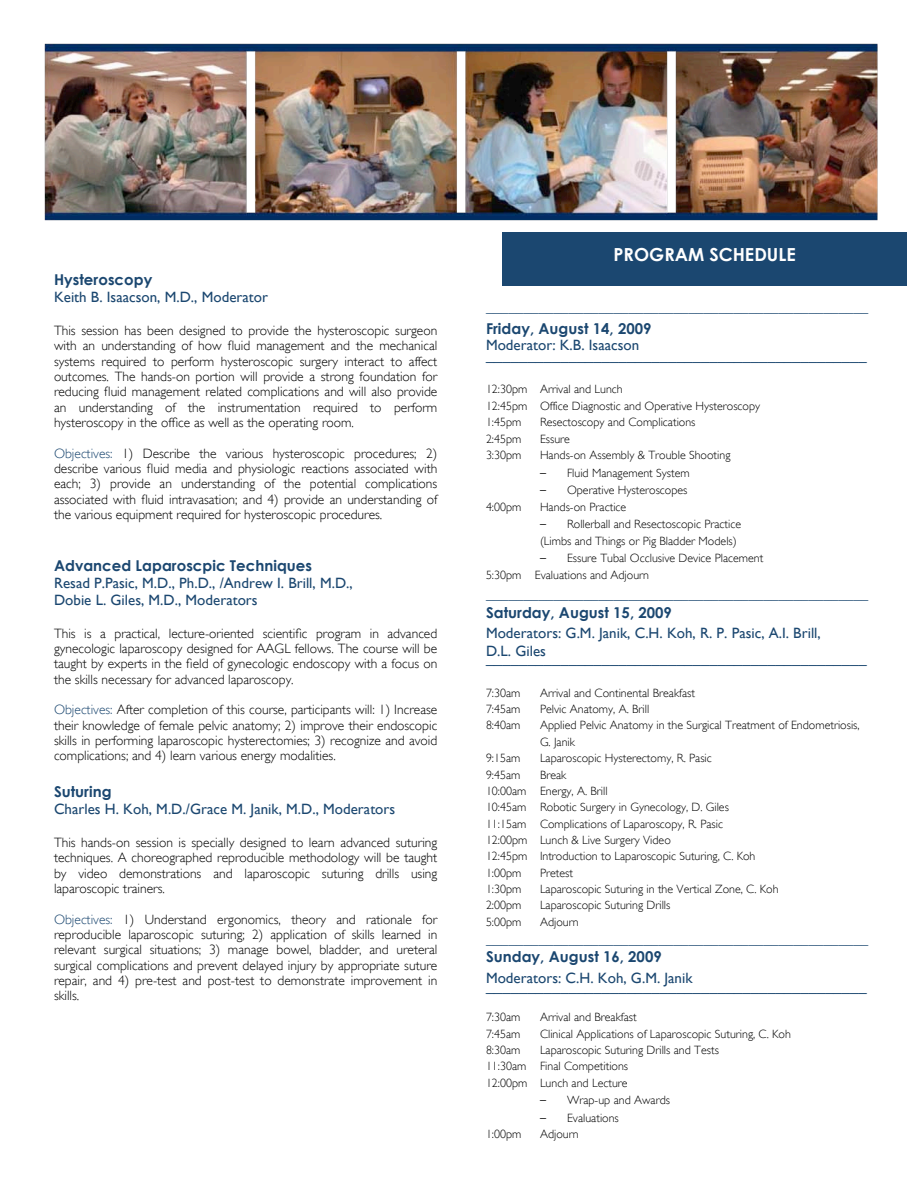
<style>
.page{position:relative;width:918px;height:1188px;background:#fff}
.page>*{position:absolute;margin:0;border:0;box-sizing:border-box;transform-origin:0 0}
.t1{font:700 18px "Century Gothic";color:#fff}
.t2{font:15px/17.2px "Gill Sans";color:#1b4770}
.t3{font:700 15px/18.3px "Century Gothic";letter-spacing:.005em;color:#1b4770}
.t4{font:300 13.5px/15.3px "Gill Sans";color:#000;text-align:justify}
.t5{font:300 12px/16.4px "Gill Sans";color:#000}
.s1{color:#1b4770}
.s2{font-family:"Century Gothic";font-weight:400}
</style>
<div class="page">
<img style="left:44px;top:43px;width:834px;height:178px">
<div style="left:502px;top:232px;width:405px;height:54px;background:#1b4770"></div>
<p class="t3" style="left:54px;top:270px;width:100px">Hysteroscopy</p>
<p class="t2" style="left:54px;top:288px;width:216px">Keith B. Isaacson, M.D., Moderator</p>
<p class="t4" style="left:54px;top:323px;width:385px">This session has been designed to provide the hysteroscopic surgeon with an understanding of how fluid management and the mechanical systems required to perform hysteroscopic surgery interact to affect outcomes. The hands-on portion will provide a strong foundation for reducing fluid management related complications and will also provide an understanding of the instrumentation required to perform hysteroscopy in the office as well as the operating room.</p>
<p class="t4" style="left:54px;top:445px;width:385px"><span class="s1">Objectives:</span> 1) Describe the various hysteroscopic procedures; 2) describe various fluid media and physiologic reactions associated with each; 3) provide an understanding of the potential complications associated with fluid intravasation; and 4) provide an understanding of the various equipment required for hysteroscopic procedures.</p>
<p class="t3" style="left:54px;top:556px;width:260px">Advanced Laparoscpic Techniques</p>
<p class="t2" style="left:54px;top:574px;width:300px">Resad P.Pasic, M.D., Ph.D., /Andrew I. Brill, M.D.,<br>Dobie L. Giles, M.D., Moderators</p>
<p class="t4" style="left:54px;top:626px;width:385px">This is a practical, lecture-oriented scientific program in advanced gynecologic laparoscopy designed for AAGL fellows. The course will be taught by experts in the field of gynecologic endoscopy with a focus on the skills necessary for advanced laparoscopy.</p>
<p class="t4" style="left:54px;top:702px;width:385px"><span class="s1">Objectives:</span> After completion of this course, participants will: 1) Increase their knowledge of female pelvic anatomy; 2) improve their endoscopic skills in performing laparoscopic hysterectomies; 3) recognize and avoid complications; and 4) learn various energy modalities.</p>
<p class="t3" style="left:54px;top:782px;width:59px">Suturing</p>
<p class="t2" style="left:54px;top:800px;width:343px">Charles H. Koh, M.D./Grace M. Janik, M.D., Moderators</p>
<p class="t4" style="left:54px;top:835px;width:385px">This hands-on session is specially designed to learn advanced suturing techniques. A choreographed reproducible methodology will be taught by video demonstrations and laparoscopic suturing drills using laparoscopic trainers.</p>
<p class="t4" style="left:54px;top:912px;width:385px"><span class="s1">Objectives:</span> 1) Understand ergonomics, theory and rationale for reproducible laparoscopic suturing; 2) application of skills learned in relevant surgical situations; 3) manage bowel, bladder, and ureteral surgical complications and prevent delayed injury by appropriate suture repair, and 4) pre-test and post-test to demonstrate improvement in skills.</p>
<h1 class="t1" style="left:614px;top:243px;width:184px">PROGRAM SCHEDULE</h1>
<p class="t3" style="left:486px;top:295px;width:384px;line-height:22px">___________________________________________________<br>Friday, August 14, 2009</p>
<p class="t2" style="left:486px;top:336px;width:155px">Moderator: K.B. Isaacson</p>
<p class="t2" style="left:486px;top:346px;width:382px">______________________________________________</p>
<p class="t5" style="left:486px;top:381px;width:276px">12:30pm Arrival and Lunch<br>12:45pm Office Diagnostic and Operative Hysteroscopy<br>1:45pm</p>
<p class="t5" style="left:540px;top:414px;width:157px">Resectoscopy and Complications</p>
<p class="t5" style="left:486px;top:430px;width:37px">2:45pm</p>
<p class="t5" style="left:540px;top:430px;width:31px">Essure</p>
<p class="t5" style="left:486px;top:447px;width:37px">3:30pm</p>
<p class="t5" style="left:540px;top:447px;width:192px">Hands-on Assembly &amp; Trouble Shooting</p>
<p class="t5" style="left:540px;top:465px;width:151px"><span class="s2">–</span> Fluid Management System</p>
<p class="t5" style="left:540px;top:482px;width:149px"><span class="s2">–</span> Operative Hysteroscopes</p>
<p class="t5" style="left:486px;top:498px;width:37px">4:00pm</p>
<p class="t5" style="left:540px;top:498px;width:88px">Hands-on Practice</p>
<p class="t5" style="left:540px;top:516px;width:203px"><span class="s2">–</span> Rollerball and Resectoscopic Practice (Limbs and Things or Pig Bladder Models)</p>
<p class="t5" style="left:486px;top:550px;width:279px;text-indent:54px"><span class="s2">–</span> Essure Tubal Occlusive Device Placement<br>5:30pm Evaluations and Adjourn</p>
<p class="t3" style="left:486px;top:584px;width:384px">___________________________________________________<br>Saturday, August 15, 2009</p>
<p class="t2" style="left:486px;top:625px;width:336px">Moderators: G.M. Janik, C.H. Koh, R. P. Pasic, A.I. Brill,<br>D.L. Giles</p>
<p class="t2" style="left:486px;top:650px;width:382px">______________________________________________</p>
<p class="t5" style="left:486px;top:685px;width:36px">7:30am</p>
<p class="t5" style="left:540px;top:685px;width:156px">Arrival and Continental Breakfast</p>
<p class="t5" style="left:486px;top:701px;width:36px">7:45am</p>
<p class="t5" style="left:540px;top:701px;width:111px">Pelvic Anatomy, A. Brill</p>
<p class="t5" style="left:486px;top:717px;width:36px">8:40am</p>
<p class="t5" style="left:540px;top:717px;width:321px">Applied Pelvic Anatomy in the Surgical Treatment of Endometriosis,<br>G. Janik</p>
<p class="t5" style="left:486px;top:750px;width:36px">9:15am</p>
<p class="t5" style="left:540px;top:750px;width:173px">Laparoscopic Hysterectomy, R. Pasic</p>
<p class="t5" style="left:486px;top:766px;width:36px">9:45am</p>
<p class="t5" style="left:486px;top:766px;width:271px;text-indent:54px">Break<br>10:00am Energy, A. Brill<br>10:45am Robotic Surgery in Gynecology, D. Giles<br>11:15am Complications of Laparoscopy, R. Pasic<br>12:00pm Lunch &amp; Live Surgery Video<br>12:45pm Introduction to Laparoscopic Suturing, C. Koh<br>1:00pm</p>
<p class="t5" style="left:540px;top:865px;width:35px">Pretest</p>
<p class="t5" style="left:486px;top:881px;width:37px">1:30pm</p>
<p class="t5" style="left:540px;top:881px;width:240px">Laparoscopic Suturing in the Vertical Zone, C. Koh</p>
<p class="t5" style="left:486px;top:897px;width:37px">2:00pm</p>
<p class="t5" style="left:540px;top:897px;width:132px">Laparoscopic Suturing Drills</p>
<p class="t5" style="left:486px;top:914px;width:37px">5:00pm</p>
<p class="t5" style="left:540px;top:914px;width:40px">Adjourn</p>
<p class="t3" style="left:486px;top:929px;width:384px">___________________________________________________<br>Sunday, August 16, 2009</p>
<p class="t2" style="left:486px;top:969px;width:208px">Moderators: C.H. Koh, G.M. Janik</p>
<p class="t2" style="left:486px;top:977px;width:382px">______________________________________________</p>
<p class="t5" style="left:486px;top:1009px;width:36px">7:30am</p>
<p class="t5" style="left:540px;top:1009px;width:98px">Arrival and Breakfast</p>
<p class="t5" style="left:486px;top:1025px;width:36px">7:45am</p>
<p class="t5" style="left:540px;top:1025px;width:252px">Clinical Applications of Laparoscopic Suturing, C. Koh</p>
<p class="t5" style="left:486px;top:1042px;width:36px">8:30am</p>
<p class="t5" style="left:486px;top:1042px;width:234px;text-indent:54px">Laparoscopic Suturing Drills and Tests<br>11:30am Final Competitions<br>12:00pm Lunch and Lecture</p>
<p class="t5" style="left:540px;top:1092px;width:132px"><span class="s2">–</span> Wrap-up and Awards</p>
<p class="t5" style="left:540px;top:1110px;width:80px"><span class="s2">–</span> Evaluations</p>
<p class="t5" style="left:486px;top:1126px;width:37px">1:00pm</p>
<p class="t5" style="left:540px;top:1126px;width:40px">Adjourn</p>
</div>
